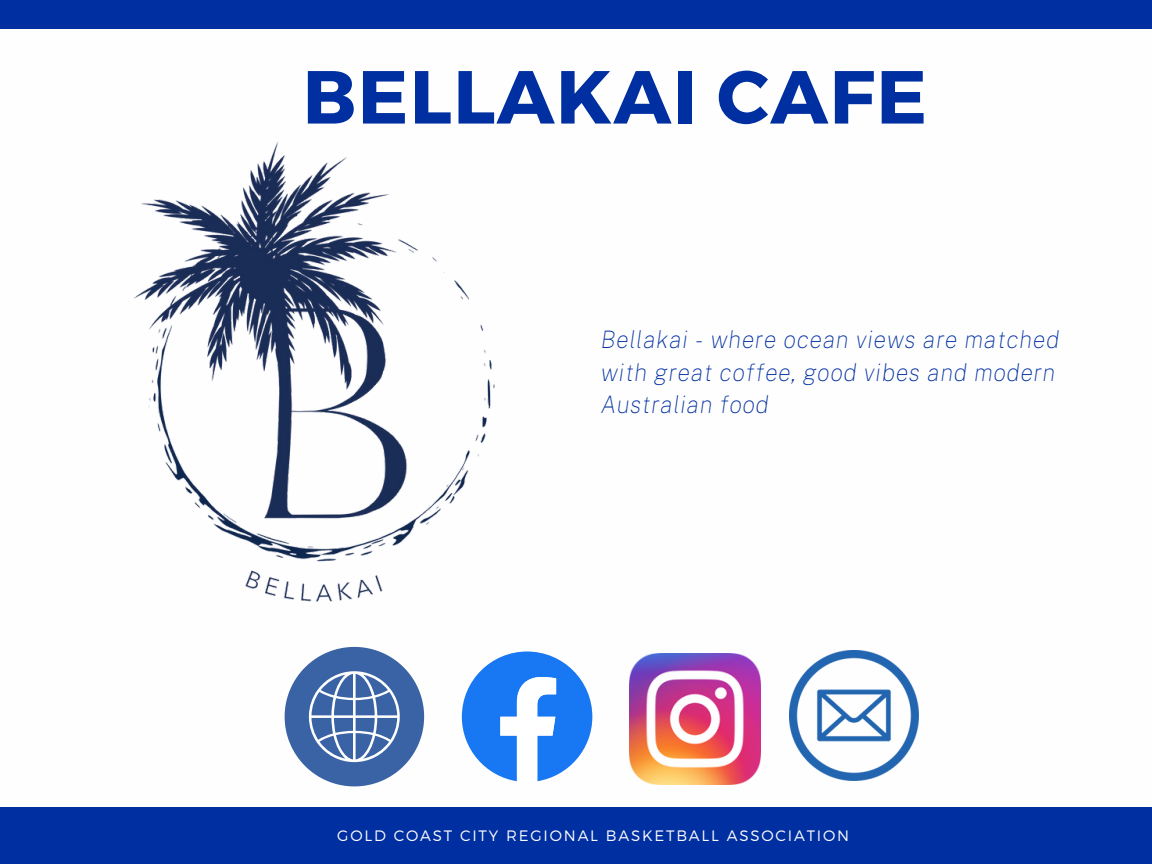
<style>
.page{position:relative;width:1152px;height:864px;background:#fff}
.page>*{position:absolute;margin:0;border:0;box-sizing:border-box;transform-origin:0 0}
.t1{font:700 75px "Montserrat";letter-spacing:.02em;color:#002fa1}
.t2{font:italic 100 24px/32.7px "Public Sans";letter-spacing:.02em;color:#002fa1}
.t3{font:300 15.15px "Montserrat";letter-spacing:.12em;color:#fefefe}
</style>
<div class="page">
<div style="left:0;top:807px;width:1152px;height:56px;background:#002fa1"></div>
<div style="left:0;top:0;width:1152px;height:28px;background:#002fa1"></div>
<svg style="left:285px;top:647px;width:139px;height:139px"></svg>
<svg style="left:462px;top:652px;width:130px;height:130px"></svg>
<img style="left:630px;top:654px;width:130px;height:130px">
<img style="left:134px;top:142px;width:361px;height:460px">
<img style="left:789px;top:651px;width:129px;height:129px">
<h1 class="t1" style="left:303px;top:48px;width:626px">BELLAKAI CAFE</h1>
<p class="t2" style="left:601px;top:323px;width:460px">Bellakai - where ocean views are matched with great coffee, good vibes and modern<br>Australian food</p>
<p class="t3" style="left:337px;top:826px;width:513px">GOLD COAST CITY REGIONAL BASKETBALL ASSOCIATION</p>
</div>
